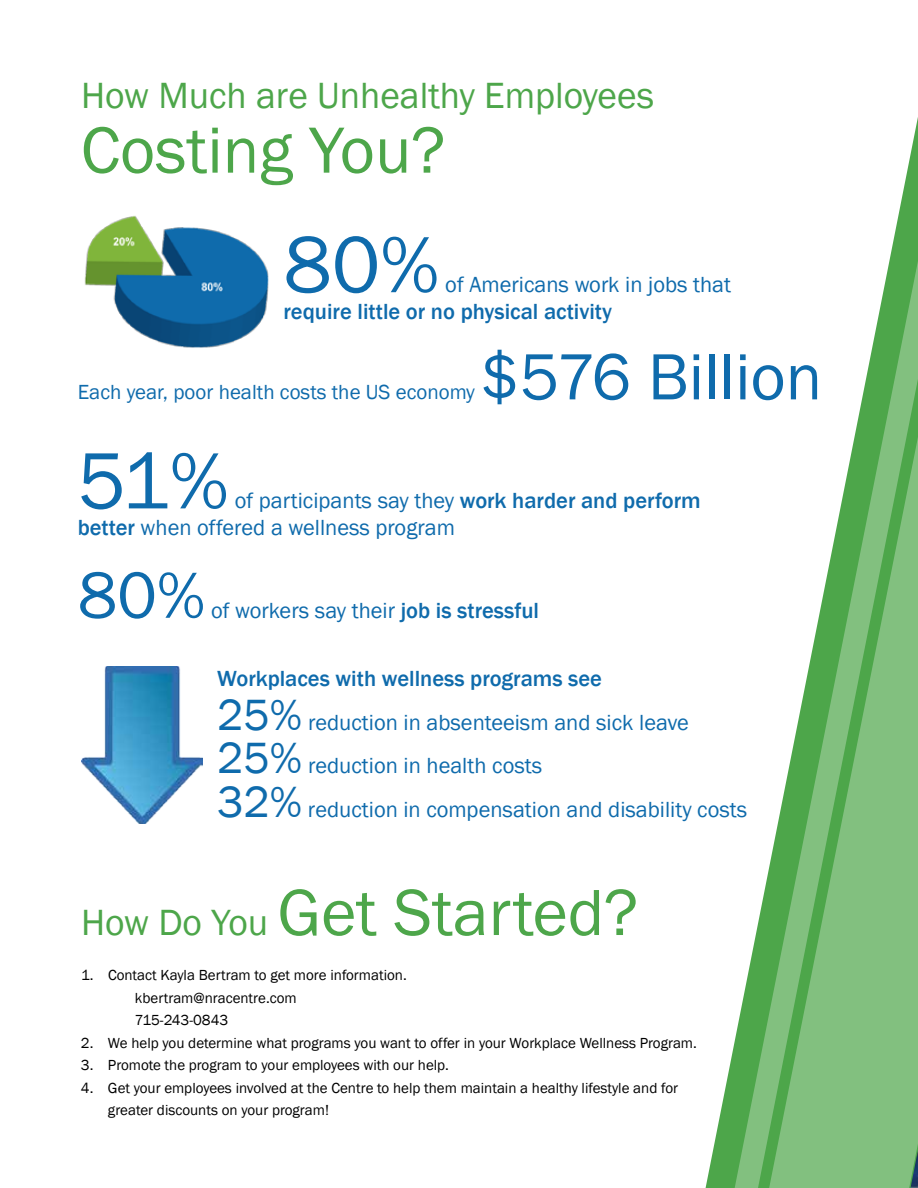
<style>
.page{position:relative;width:918px;height:1188px;background:#fff}
.page>*{position:absolute;margin:0;border:0;box-sizing:border-box;transform-origin:0 0}
.t1{font:82.5px "Franklin Gothic";color:#0f6bac}
.t2{font:67.5px "Franklin Gothic";color:#4da64a}
.t3{font:67.5px "Franklin Gothic";color:#0f6bac}
.t4{font:37.5px "Franklin Gothic";color:#4da64a}
.t5{font:22.5px/43.5px "Franklin Gothic";color:#0f6bac}
.t6{font:500 22.5px "Franklin Gothic";color:#0f6bac}
.t7{font:21px "Franklin Gothic";color:#0f6bac}
.t8{font:15px/22.5px "Franklin Gothic";color:#000}
.s1{font-weight:500}
.s2{font-size:45px}
.s3{font-size:37.5px}
</style>
<div class="page">
<svg style="left:706px;top:1045px;width:28px;height:143px"></svg>
<svg style="left:734px;top:117px;width:184px;height:1071px"></svg>
<img style="left:84px;top:215px;width:185px;height:133px">
<img style="left:81px;top:667px;width:121px;height:157px">
<img style="left:910px;top:1150px;width:8px;height:38px">
<h3 class="t4" style="left:81px;top:72px;width:575px">How Much are Unhealthy Employees</h3>
<h2 class="t2" style="left:81px;top:108px;width:366px">Costing You?</h2>
<h1 class="t1" style="left:284px;top:214px;width:158px">80%</h1>
<h3 class="t5" style="left:445px;top:263px;width:287px">of Americans work in jobs that</h3>
<h3 class="t6" style="left:284px;top:298px;width:330px">require little or no physical activity</h3>
<h3 class="t7" style="left:78px;top:379px;width:399px">Each year, poor health costs the US economy</h3>
<h2 class="t3" style="left:480px;top:335px;width:343px">$576 Billion</h2>
<h1 class="t1" style="left:78px;top:430px;width:153px">51%</h1>
<h3 class="t5" style="left:78px;top:488px;width:625px;line-height:27px;text-indent:157px">of participants say they <span class="s1">work harder and perform better</span> when offered a wellness program</h3>
<h2 class="t3" style="left:78px;top:553px;width:129px">80%</h2>
<h3 class="t5" style="left:211px;top:589px;width:330px">of workers say their <span class="s1">job is stressful</span></h3>
<h3 class="t5" style="left:217px;top:658px;width:532px"><span class="s1">Workplaces with wellness programs see<br></span><span class="s2">25%</span> reduction in absenteeism and sick leave <span class="s2">25%</span> reduction in health costs<br><span class="s2">32%</span> reduction in compensation and disability costs</h3>
<h2 class="t2" style="left:81px;top:871px;width:559px"><span class="s3">How Do You</span> Get Started?</h2>
<p class="t8" style="left:135px;top:964px;width:273px;text-indent:-54px">1. Contact Kayla Bertram to get more information. kbertram@nracentre.com<br>715-243-0843</p>
<p class="t8" style="left:81px;top:1032px;width:617px">2. We help you determine what programs you want to offer in your Workplace Wellness Program.</p>
<p class="t8" style="left:81px;top:1054px;width:370px">3. Promote the program to your employees with our help.</p>
<p class="t8" style="left:108px;top:1077px;width:572px;text-indent:-27px">4. Get your employees involved at the Centre to help them maintain a healthy lifestyle and for greater discounts on your program!</p>
</div>
